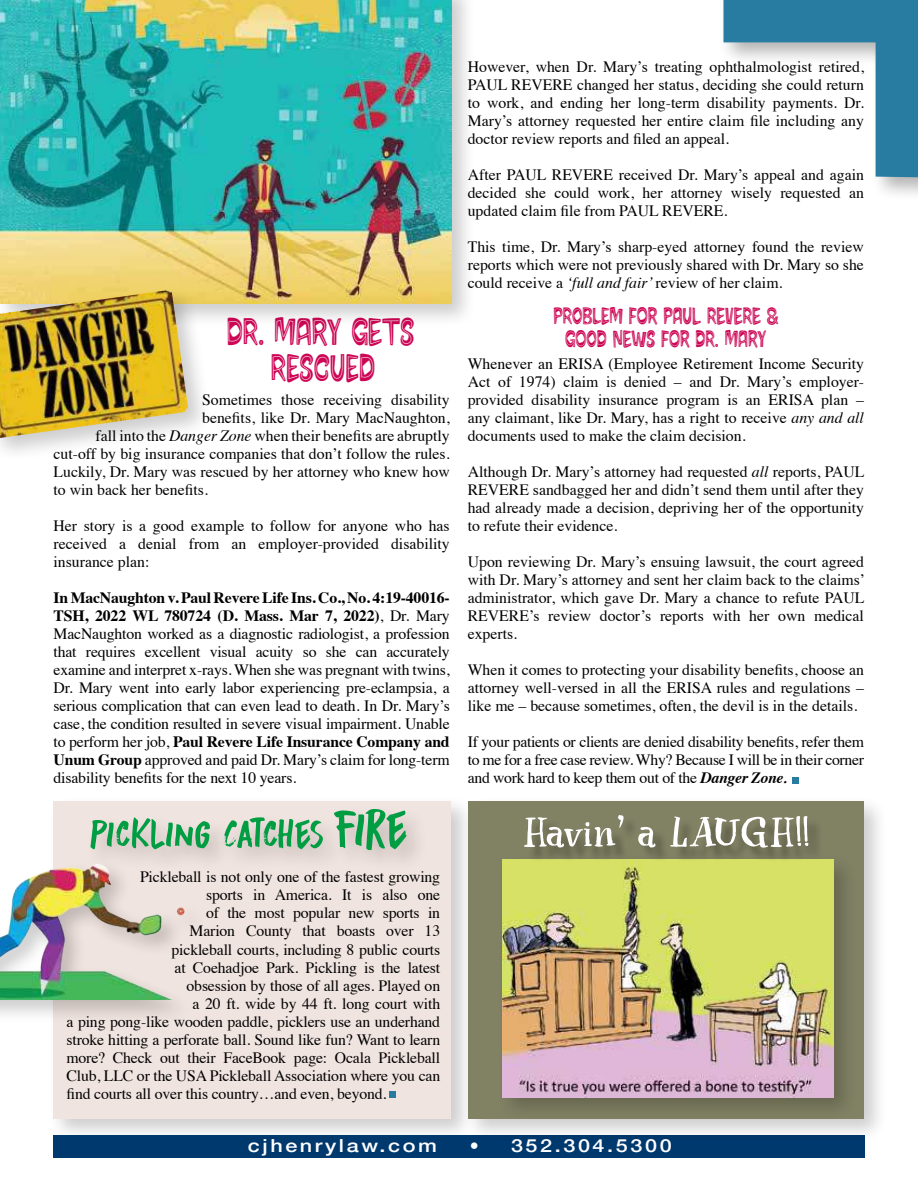
<style>
.page{position:relative;width:918px;height:1188px;background:#fff}
.page>*{position:absolute;margin:0;border:0;box-sizing:border-box;transform-origin:0 0}
.t1{font:39px/36px "Pind O Rama Inline";color:#cd0755;text-align:center}
.t2{font:24px/22.5px "Pind O Rama Inline";color:#cd0755;text-align:center}
.t3{font:500 18px "Helvetica Neue";letter-spacing:.12em;color:#fff;scale:1.2 1}
.t4{font:500 18px "Helvetica Neue";letter-spacing:.12em;color:#fff}
.t5{font:15.75px/18px "Times";color:#000;text-align:justify}
.s1{font-style:italic}
.s2{font-weight:700}
.s3{font-weight:700;font-style:italic}
</style>
<div class="page">
<div style="left:48px;top:795px;width:428px;height:348px;background:#000;opacity:.2"></div>
<div style="left:54px;top:801px;width:397px;height:317px;background:#f0e4e0"></div>
<div style="left:54px;top:1135px;width:811px;height:23px;background:#00396e"></div>
<div style="left:718px;top:0;width:200px;height:202px;background:#000;opacity:.3"></div>
<svg style="left:723px;top:0;width:195px;height:177px"></svg>
<div style="left:0;top:859px;width:207px;height:165px;background:#000;opacity:.2"></div>
<img style="left:0;top:864px;width:192px;height:136px">
<div style="left:330px;top:804px;width:100px;height:70px;background:#000;opacity:.2"></div>
<svg style="left:334px;top:809px;width:72px;height:41px"></svg>
<div style="left:86px;top:812px;width:261px;height:61px;background:#000;opacity:.2"></div>
<svg style="left:90px;top:817px;width:233px;height:32px"></svg>
<div style="left:463px;top:795px;width:426px;height:348px;background:#000;opacity:.2"></div>
<div style="left:468px;top:801px;width:396px;height:317px;background:#818164"></div>
<div style="left:497px;top:854px;width:361px;height:268px;background:#000;opacity:.2"></div>
<img style="left:503px;top:860px;width:330px;height:237px">
<div style="left:0;top:0;width:476px;height:329px;background:#000;opacity:.2"></div>
<img style="left:0;top:0;width:451px;height:304px">
<div style="left:527px;top:818px;width:296px;height:44px;background:#000;opacity:.3"></div>
<svg style="left:524px;top:815px;width:284px;height:33px"></svg>
<div style="left:792px;top:777px;width:7px;height:7px;background:#287ca1"></div>
<div style="left:0;top:285px;width:212px;height:178px;background:#000;opacity:.2"></div>
<img style="left:0;top:290px;width:189px;height:148px">
<div style="left:389px;top:1091px;width:7px;height:7px;background:#287ca1"></div>
<h1 class="t1" style="left:227px;top:314px;width:189px">DR. MARY GETS<br>RESCUED</h1>
<p class="t5" style="left:202px;top:393px;width:249px">Sometimes those receiving disability</p>
<p class="t5" style="left:202px;top:408px;width:249px">benefits, like Dr. Mary MacNaughton,</p>
<p class="t5" style="left:96px;top:429px;width:356px">fall into the <span class="s1">Danger Zone</span> when their benefits are abruptly</p>
<p class="t5" style="left:54px;top:447px;width:398px">cut-off by big insurance companies that don’t follow the rules.</p>
<p class="t5" style="left:54px;top:465px;width:398px">Luckily, Dr. Mary was rescued by her attorney who knew how</p>
<p class="t5" style="left:54px;top:480px;width:156px">to win back her benefits.</p>
<p class="t5" style="left:54px;top:519px;width:398px">Her story is a good example to follow for anyone who has received a denial from an employer-provided disability insurance plan:</p>
<p class="t5" style="left:54px;top:591px;width:398px"><span class="s2">In MacNaughton v. Paul Revere Life Ins. Co., No. 4:19-40016- TSH, 2022 WL 780724 (D. Mass. Mar 7, 2022)</span>, Dr. Mary MacNaughton worked as a diagnostic radiologist, a profession that requires excellent visual acuity so she can accurately examine and interpret x-rays. When she was pregnant with twins, Dr. Mary went into early labor experiencing pre-eclampsia, a serious complication that can even lead to death. In Dr. Mary’s case, the condition resulted in severe visual impairment. Unable to perform her job, <span class="s2">Paul Revere Life Insurance Company and Unum Group</span> approved and paid Dr. Mary’s claim for long-term disability benefits for the next 10 years.</p>
<p class="t5" style="left:468px;top:59px;width:398px">However, when Dr. Mary’s treating ophthalmologist retired, PAUL REVERE changed her status, deciding she could return to work, and ending her long-term disability payments. Dr.<br>Mary’s attorney requested her entire claim file including any doctor review reports and filed an appeal.</p>
<p class="t5" style="left:468px;top:167px;width:398px">After PAUL REVERE received Dr. Mary’s appeal and again decided she could work, her attorney wisely requested an updated claim file from PAUL REVERE.</p>
<p class="t5" style="left:468px;top:240px;width:398px">This time, Dr. Mary’s sharp-eyed attorney found the review reports which were not previously shared with Dr. Mary so she could receive a <span class="s1">‘full and fair’</span> review of her claim.</p>
<h2 class="t2" style="left:553px;top:305px;width:227px">PROBLEM FOR PAUL REVERE &amp;<br>GOOD NEWS FOR DR. MARY</h2>
<p class="t5" style="left:468px;top:356px;width:398px">Whenever an ERISA (Employee Retirement Income Security Act of 1974) claim is denied – and Dr. Mary’s employer&shy;provided disability insurance program is an ERISA plan – any claimant, like Dr. Mary, has a right to receive <span class="s1">any and all </span>documents used to make the claim decision.</p>
<p class="t5" style="left:468px;top:465px;width:398px">Although Dr. Mary’s attorney had requested <span class="s1">all</span> reports, PAUL REVERE sandbagged her and didn’t send them until after they had already made a decision, depriving her of the opportunity to refute their evidence.</p>
<p class="t5" style="left:468px;top:555px;width:399px">Upon reviewing Dr. Mary’s ensuing lawsuit, the court agreed with Dr. Mary’s attorney and sent her claim back to the claims’ administrator, which gave Dr. Mary a chance to refute PAUL REVERE’s review doctor’s reports with her own medical experts.</p>
<p class="t5" style="left:468px;top:660px;width:398px">When it comes to protecting your disability benefits, choose an attorney well-versed in all the ERISA rules and regulations – like me – because sometimes, often, the devil is in the details.</p>
<p class="t5" style="left:468px;top:732px;width:398px">If your patients or clients are denied disability benefits, refer them to me for a free case review. Why? Because I will be in their corner and work hard to keep them out of the <span class="s3">Danger Zone.</span></p>
<p class="t5" style="left:140px;top:870px;width:302px">Pickleball is not only one of the fastest growing</p>
<p class="t5" style="left:206px;top:888px;width:236px">sports in America. It is also one</p>
<p class="t5" style="left:206px;top:906px;width:236px">of the most popular new sports in</p>
<p class="t5" style="left:190px;top:924px;width:252px">Marion County that boasts over 13</p>
<p class="t5" style="left:172px;top:942px;width:270px">pickleball courts, including 8 public courts</p>
<p class="t5" style="left:175px;top:960px;width:267px">at Coehadjoe Park. Pickling is the latest</p>
<p class="t5" style="left:187px;top:978px;width:255px">obsession by those of all ages. Played on</p>
<p class="t5" style="left:193px;top:996px;width:249px">a 20 ft. wide by 44 ft. long court with</p>
<p class="t5" style="left:66px;top:1014px;width:375px">a ping pong-like wooden paddle, picklers use an underhand</p>
<p class="t5" style="left:66px;top:1032px;width:375px">stroke hitting a perforate ball. Sound like fun? Want to learn</p>
<p class="t5" style="left:66px;top:1050px;width:375px">more? Check out their FaceBook page: Ocala Pickleball</p>
<p class="t5" style="left:66px;top:1068px;width:375px">Club, LLC or the USA Pickleball Association where you can</p>
<p class="t5" style="left:66px;top:1083px;width:322px">find courts all over this country…and even, beyond.</p>
<p class="t3" style="left:248px;top:1139px;width:159px">cjhenrylaw.com</p>
<p class="t4" style="left:470px;top:1139px;width:203px">• 352.304.5300</p>
</div>
